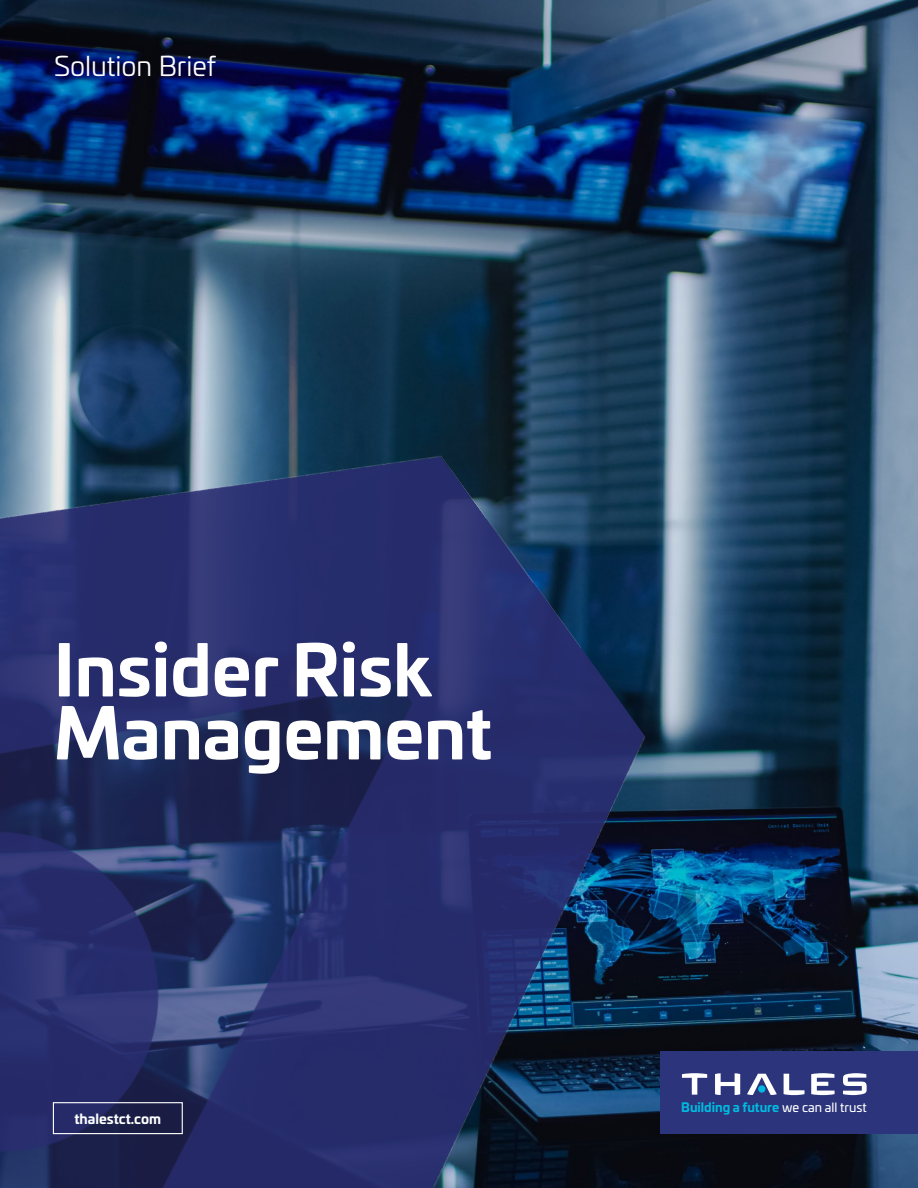
<style>
.page{position:relative;width:918px;height:1188px;background:#fff}
.page>*{position:absolute;margin:0;border:0;box-sizing:border-box;transform-origin:0 0}
.t1{font:700 69px/63px "Univia Pro";color:#fff}
.t2{font:27px "Univia Pro";color:#fff}
.t3{font:700 13.5px "Univia Pro";color:#fff}
.t4{font:700 12.45px "Univia Pro";color:#00bbdf}
.s1{font-weight:400;color:#fff}
</style>
<div class="page">
<img style="left:0;top:0;width:918px;height:89px">
<img style="left:0;top:89px;width:918px;height:1099px">
<div style="left:53px;top:1102px;width:130px;height:32px;border:1px solid #fff"></div>
<div style="left:660px;top:1052px;width:258px;height:82px;background:#2c347b"></div>
<svg style="left:843px;top:1073px;width:24px;height:22px"></svg>
<svg style="left:811px;top:1073px;width:24px;height:22px"></svg>
<svg style="left:784px;top:1074px;width:20px;height:21px"></svg>
<svg style="left:747px;top:1074px;width:30px;height:21px"></svg>
<div style="left:758px;top:1085px;width:7px;height:8px;background:#00bbdf;border-radius:50%"></div>
<svg style="left:715px;top:1073px;width:25px;height:22px"></svg>
<svg style="left:682px;top:1073px;width:25px;height:22px"></svg>
<h2 class="t2" style="left:54px;top:46px;width:164px">Solution Brief</h2>
<h1 class="t1" style="left:54px;top:634px;width:440px">Insider Risk<br>Management</h1>
<p class="t3" style="left:75px;top:1108px;width:88px">thalestct.com</p>
<p class="t4" style="left:681px;top:1097px;width:187px">Building a future <span class="s1">we can all trust</span></p>
</div>
